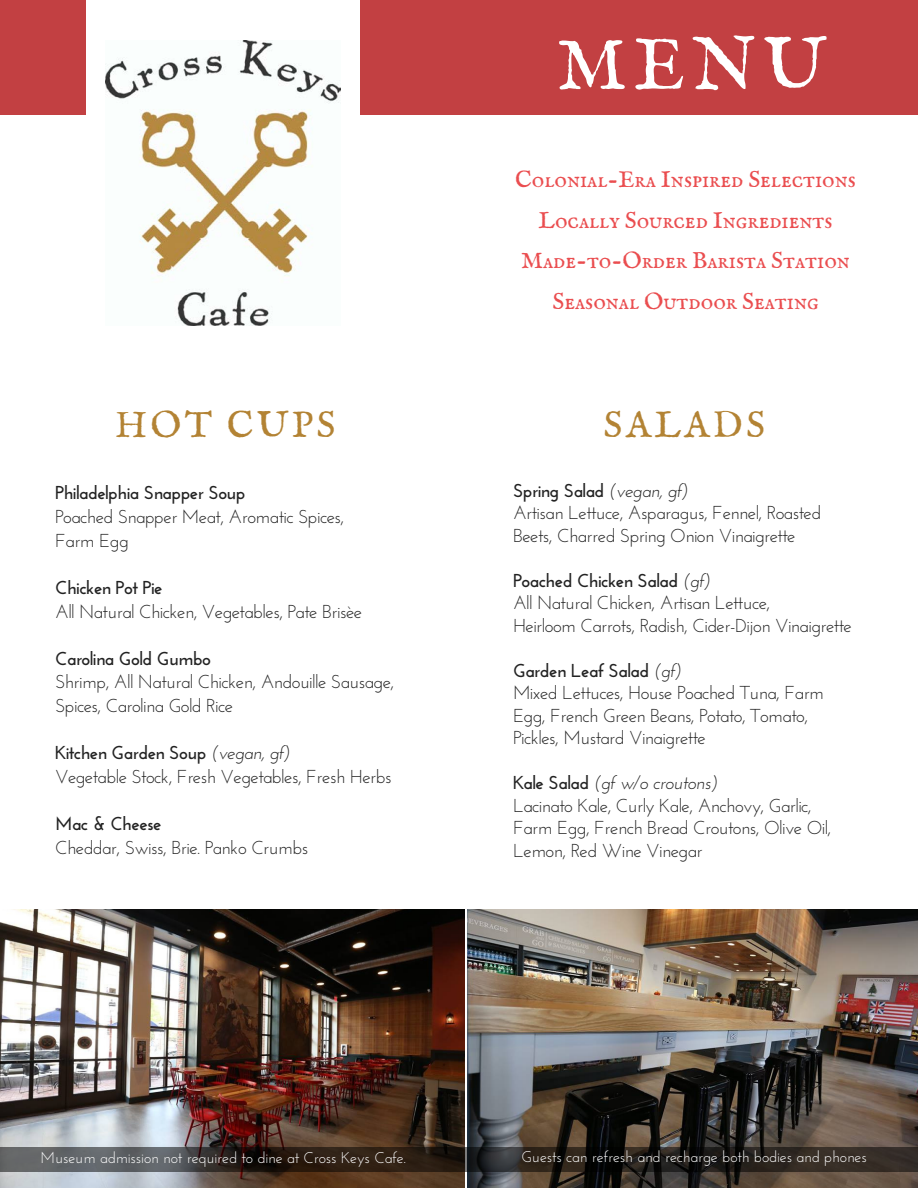
<style>
.page{position:relative;width:918px;height:1188px;background:#fff}
.page>*{position:absolute;margin:0;border:0;box-sizing:border-box;transform-origin:0 0}
.t1{font:74.7px "IM FELL English SC";color:#fff}
.t2{font:37.35px "IM FELL English SC";letter-spacing:.09em;color:#b38334}
.t3{font:23.4px/40.5px "IM FELL English SC";color:#ea4d4f;text-align:center}
.t4{font:18.75px/22.5px "Josefin Sans";letter-spacing:-.03em;color:#222}
.t5{font:700 18.75px "Josefin Sans";letter-spacing:-.03em;color:#222}
.t6{font:15.6px "Josefin Sans";letter-spacing:-.01em;color:#fff}
.s1{font-weight:700}
.s2{font-style:italic}
</style>
<div class="page">
<div style="left:0;top:0;width:918px;height:115px;background:#c24042"></div>
<img style="left:0;top:909px;width:465px;height:279px">
<img style="left:468px;top:909px;width:450px;height:279px">
<svg style="left:0;top:1148px;width:918px;height:24px;background:#322d29"></svg>
<div style="left:87px;top:0;width:273px;height:248px;background:#fff"></div>
<img style="left:106px;top:40px;width:235px;height:285px">
<h1 class="t1" style="left:557px;top:21px;width:271px">MENU</h1>
<h2 class="t2" style="left:115px;top:403px;width:222px">HOT CUPS</h2>
<p class="t5" style="left:55px;top:485px;width:192px">Philadelphia Snapper Soup</p>
<p class="t4" style="left:55px;top:506px;width:291px;line-height:23.7px">Poached Snapper Meat, Aromatic Spices,<br>Farm Egg</p>
<p class="t5" style="left:55px;top:580px;width:109px">Chicken Pot Pie</p>
<p class="t4" style="left:55px;top:602px;width:309px">All Natural Chicken, Vegetables, Pate Brisèe</p>
<p class="t5" style="left:55px;top:651px;width:157px">Carolina Gold Gumbo</p>
<p class="t4" style="left:55px;top:672px;width:341px;line-height:23.7px">Shrimp, All Natural Chicken, Andouille Sausage,<br>Spices, Carolina Gold Rice</p>
<p class="t4" style="left:55px;top:743px;width:338px;line-height:23.7px"><span class="s1">Kitchen Garden Soup</span> <span class="s2">(vegan, gf)<br></span>Vegetable Stock, Fresh Vegetables, Fresh Herbs</p>
<p class="t5" style="left:55px;top:816px;width:108px">Mac &amp; Cheese</p>
<p class="t4" style="left:55px;top:838px;width:255px">Cheddar, Swiss, Brie. Panko Crumbs</p>
<p class="t3" style="left:515px;top:161px;width:342px">Colonial-Era Inspired Selections<br>Locally Sourced Ingredients<br>Made-to-Order Barista Station<br>Seasonal Outdoor Seating</p>
<h2 class="t2" style="left:604px;top:403px;width:163px">SALADS</h2>
<p class="t4" style="left:513px;top:481px;width:310px"><span class="s1">Spring Salad</span> <span class="s2">(vegan, gf)<br></span>Artisan Lettuce, Asparagus, Fennel, Roasted<br>Beets, Charred Spring Onion Vinaigrette</p>
<p class="t4" style="left:513px;top:571px;width:340px"><span class="s1">Poached Chicken Salad</span> <span class="s2">(gf)<br></span>All Natural Chicken, Artisan Lettuce,<br>Heirloom Carrots, Radish, Cider-Dijon Vinaigrette</p>
<p class="t4" style="left:513px;top:661px;width:313px"><span class="s1">Garden Leaf Salad</span> <span class="s2">(gf)<br></span>Mixed Lettuces, House Poached Tuna, Farm Egg, French Green Beans, Potato, Tomato, Pickles, Mustard Vinaigrette</p>
<p class="t4" style="left:513px;top:773px;width:320px"><span class="s1">Kale Salad</span> <span class="s2">(gf w/o croutons)<br></span>Lacinato Kale, Curly Kale, Anchovy, Garlic, Farm Egg, French Bread Croutons, Olive Oil, Lemon, Red Wine Vinegar</p>
<p class="t6" style="left:41px;top:1152px;width:367px">Museum admission not required to dine at Cross Keys Cafe.</p>
<p class="t6" style="left:522px;top:1150px;width:347px">Guests can refresh and recharge both bodies and phones</p>
</div>
